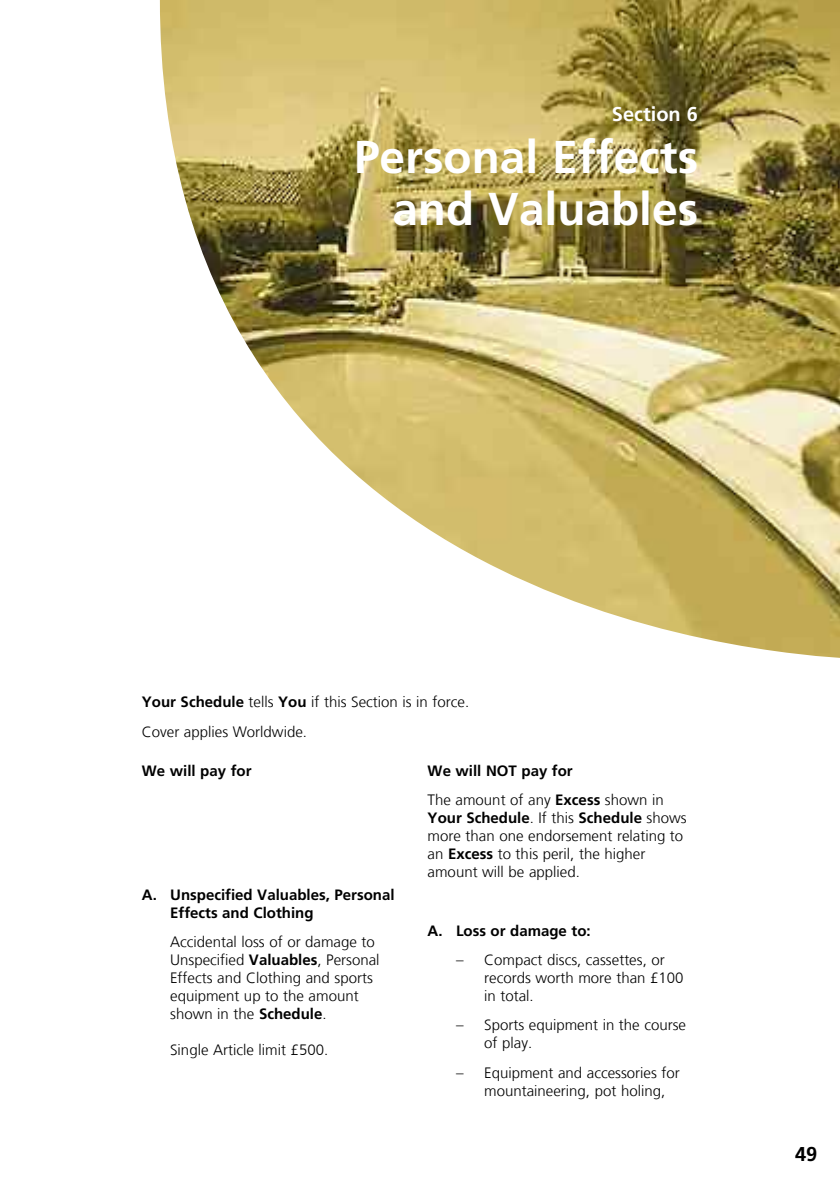
<style>
.page{position:relative;width:840px;height:1191px;background:#fff}
.page>*{position:absolute;margin:0;border:0;box-sizing:border-box;transform-origin:0 0}
.t1{font:700 46px/52px "Frutiger LT Com";color:#fff;text-align:right}
.t2{font:700 20px "Frutiger LT Com";color:#fff}
.t3{font:700 20px "Frutiger LT Com";color:#000}
.t4{font:300 15px/18px "Frutiger LT Com";color:#000}
.t5{font:700 15px/18px "Frutiger LT Com";color:#000}
.s1{font-weight:700}
.s2{font-weight:300}
</style>
<div class="page">
<img style="left:160px;top:0;width:679px;height:658px">
<h2 class="t2" style="left:611px;top:106px;width:88px">Section 6</h2>
<h1 class="t1" style="left:354px;top:136px;width:345px">Personal Effects and Valuables</h1>
<p class="t4" style="left:142px;top:689px;width:329px;line-height:29.4px"><span class="s1">Your Schedule</span> tells <span class="s1">You</span> if this Section is in force.<br>Cover applies Worldwide.</p>
<p class="t5" style="left:142px;top:762px;width:111px">We will pay for</p>
<p class="t5" style="left:170px;top:886px;width:226px;text-indent:-28px">A. Unspecified Valuables, Personal<br>Effects and Clothing</p>
<p class="t4" style="left:170px;top:934px;width:211px">Accidental loss of or damage to<br>Unspecified <span class="s1">Valuables</span>, Personal<br>Effects and Clothing and sports equipment up to the amount shown in the <span class="s1">Schedule</span>.</p>
<p class="t4" style="left:170px;top:1042px;width:159px">Single Article limit £500.</p>
<p class="t5" style="left:427px;top:757px;width:237px;line-height:29.4px">We will NOT pay for<br><span class="s2">The amount of any</span> Excess <span class="s2">shown in</span></p>
<p class="t4" style="left:427px;top:810px;width:260px"><span class="s1">Your Schedule</span>. If this <span class="s1">Schedule</span> shows more than one endorsement relating to an <span class="s1">Excess</span> to this peril, the higher amount will be applied.</p>
<p class="t5" style="left:427px;top:922px;width:164px">A. Loss or damage to:</p>
<p class="t4" style="left:484px;top:952px;width:201px;text-indent:-28px">– Compact discs, cassettes, or records worth more than £100 in total.</p>
<p class="t4" style="left:484px;top:1017px;width:203px;text-indent:-28px">– Sports equipment in the course of play.</p>
<p class="t4" style="left:484px;top:1065px;width:197px;text-indent:-28px">– Equipment and accessories for mountaineering, pot holing,</p>
<h2 class="t3" style="left:794px;top:1145px;width:24px">49</h2>
</div>
